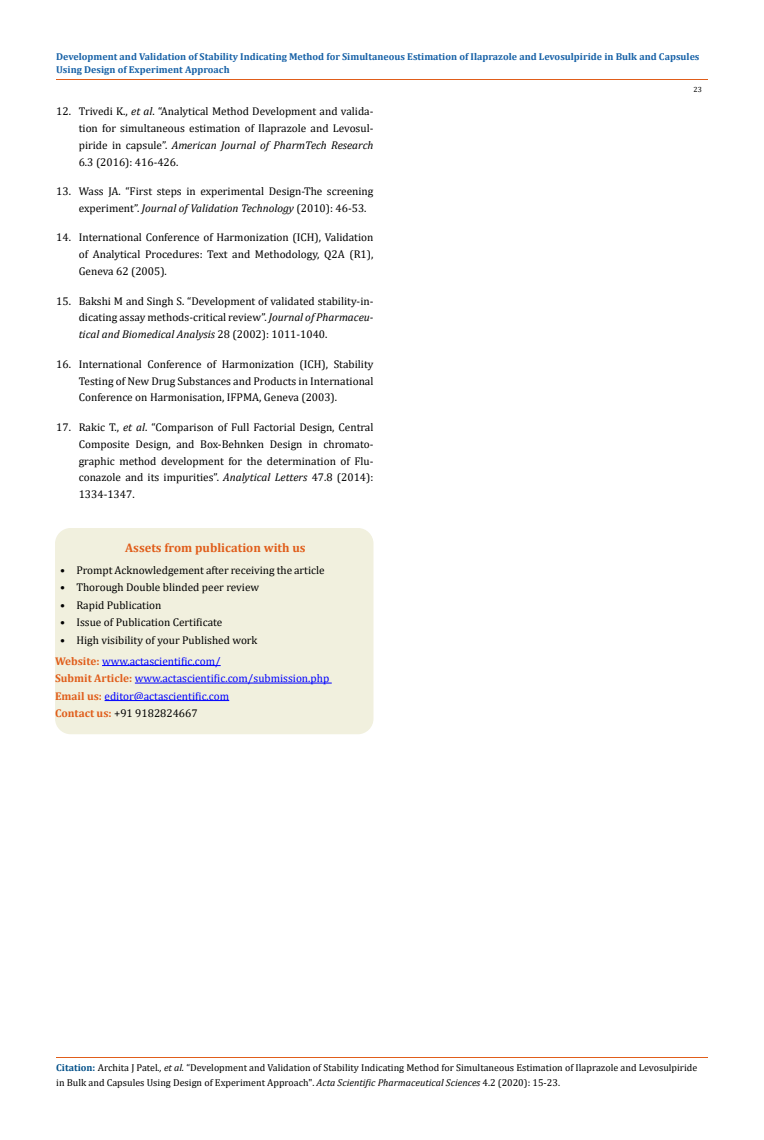
<style>
.page{position:relative;width:764px;height:1140px;background:#fff}
.page>*{position:absolute;margin:0;border:0;box-sizing:border-box;transform-origin:0 0}
.t1{font:700 12.5px "Cambria";color:#e05d1a}
.t2{font:11.25px/16.9px "Cambria";color:#000;text-align:justify}
.t3{font:11.25px/17.5px "Cambria";color:#00f}
.t4{font:10px/15px "Cambria";color:#000}
.t5{font:700 10px/13.8px "Cambria";color:#1560a6}
.t6{font:7.5px "Cambria";color:#000}
.s1{font-style:italic}
.s2{font-weight:700;color:#e05d1a}
.s3{color:#000}
.s4{font-weight:700;color:#035089}
</style>
<div class="page">
<hr style="left:56px;top:79px;width:651px;height:1px;background:#e05d1a">
<hr style="left:56px;top:1057px;width:651px;height:1px;background:#e05d1a">
<div style="left:56px;top:529px;width:317px;height:205px;background:#f1f0de;border-radius:15px"></div>
<div style="left:55px;top:528px;width:318px;height:206px;border:1px solid #f1f0de;border-radius:15px"></div>
<hr style="left:102px;top:665px;width:119px;height:1px;background:#00f">
<hr style="left:135px;top:683px;width:197px;height:1px;background:#00f">
<hr style="left:105px;top:700px;width:124px;height:1px;background:#00f">
<p class="t5" style="left:56px;top:49px;width:645px">Development and Validation of Stability Indicating Method for Simultaneous Estimation of Ilaprazole and Levosulpiride in Bulk and Capsules<br>Using Design of Experiment Approach</p>
<p class="t2" style="left:79px;top:103px;width:296px;text-indent:-23px">12. Trivedi K., <span class="s1">et al</span>. “Analytical Method Development and valida&shy;tion for simultaneous estimation of Ilaprazole and Levosul&shy;piride in capsule”. <span class="s1">American Journal of PharmTech Research </span>6.3 (2016): 416-426.</p>
<p class="t2" style="left:79px;top:183px;width:296px;text-indent:-22px">13. Wass JA. “First steps in experimental Design-The screening experiment”. <span class="s1">Journal of Validation Technology</span> (2010): 46-53.</p>
<p class="t2" style="left:79px;top:229px;width:296px;text-indent:-22px">14. International Conference of Harmonization (ICH), Validation of Analytical Procedures: Text and Methodology, Q2A (R1), Geneva 62 (2005).</p>
<p class="t2" style="left:79px;top:292px;width:296px;text-indent:-22px">15. Bakshi M and Singh S. “Development of validated stability-in&shy;dicating assay methods-critical review”. <span class="s1">Journal of Pharmaceu&shy;tical and Biomedical Analysis</span> 28 (2002): 1011-1040.</p>
<p class="t2" style="left:79px;top:355px;width:296px;text-indent:-22px">16. International Conference of Harmonization (ICH), Stability Testing of New Drug Substances and Products in International Conference on Harmonisation, IFPMA, Geneva (2003).</p>
<p class="t2" style="left:79px;top:419px;width:296px;text-indent:-22px">17. Rakic T., <span class="s1">et al</span>. “Comparison of Full Factorial Design, Central Composite Design, and Box-Behnken Design in chromato&shy;graphic method development for the determination of Flu&shy;conazole and its impurities”. <span class="s1">Analytical Letters</span> 47.8 (2014):<br>1334-1347.</p>
<p class="t1" style="left:125px;top:539px;width:182px">Assets from publication with us</p>
<p class="t2" style="left:60px;top:561px;width:266px">• Prompt Acknowledgement after receiving the article</p>
<p class="t2" style="left:60px;top:579px;width:201px">• Thorough Double blinded peer review</p>
<p class="t2" style="left:60px;top:596px;width:103px">• Rapid Publication</p>
<p class="t2" style="left:60px;top:614px;width:164px">• Issue of Publication Certificate</p>
<p class="t2" style="left:60px;top:631px;width:199px">• High visibility of your Published work</p>
<p class="t3" style="left:55px;top:652px;width:276px"><span class="s2">Website:</span> www.actascientific.com/<br><span class="s2">Submit Article:</span> www.actascientific.com/submission.php <span class="s2">Email us:</span> editor@actascientific.com<br><span class="s2">Contact us:</span> <span class="s3">+91 9182824667</span></p>
<p class="t6" style="left:693px;top:85px;width:10px">23</p>
<p class="t4" style="left:56px;top:1060px;width:642px"><span class="s4">Citation:</span> Archita J Patel<span class="s1">., et al.</span> “Development and Validation of Stability Indicating Method for Simultaneous Estimation of Ilaprazole and Levosulpiride in Bulk and Capsules Using Design of Experiment Approach". <span class="s1">Acta Scientific Pharmaceutical Sciences</span> 4.2 (2020): 15-23.</p>
</div>
